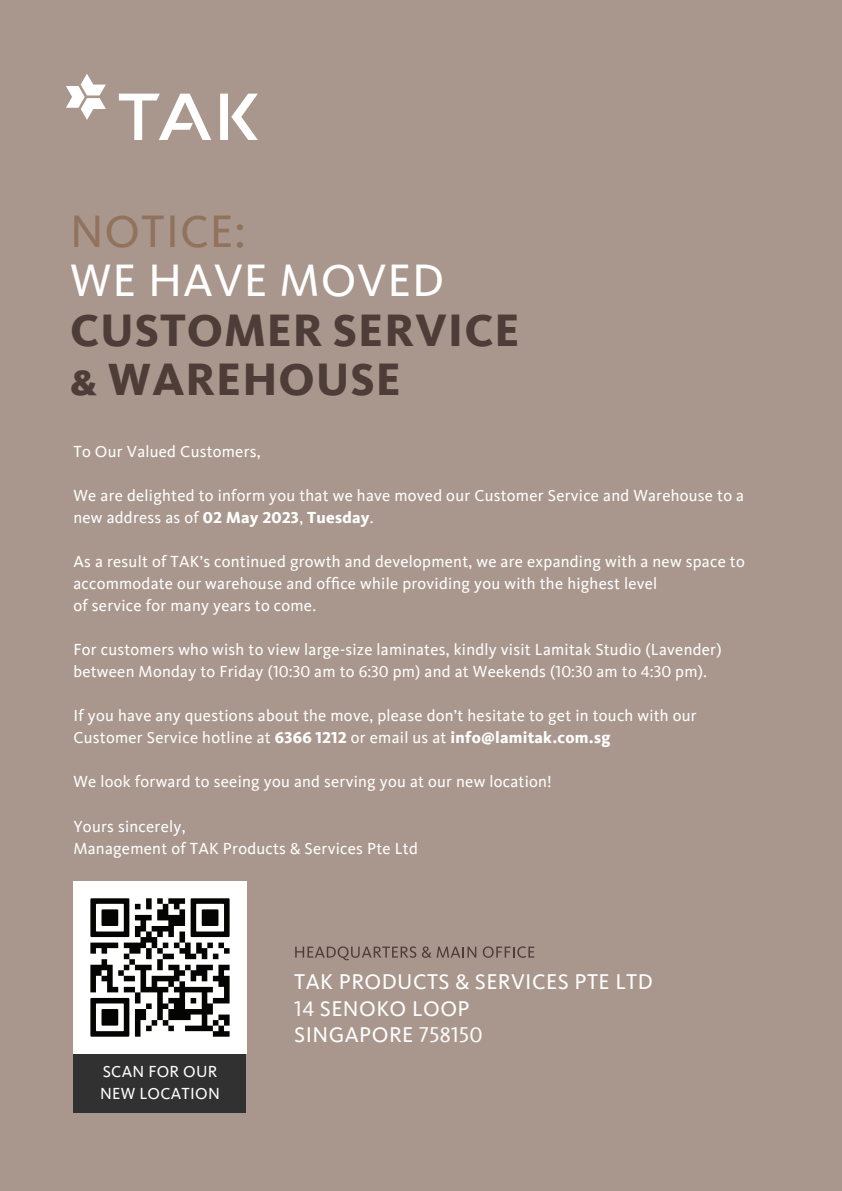
<style>
.page{position:relative;width:842px;height:1191px;background:#a9978d}
.page>*{position:absolute;margin:0;border:0;box-sizing:border-box;transform-origin:0 0}
.t1{font:46.8px/49.5px "Kievit Extrabold SC";letter-spacing:.02em;color:#4e3c38}
.t2{font:46.8px "Kievit";letter-spacing:.02em;color:#fff}
.t3{font:46.8px "Kievit";letter-spacing:.02em;color:#91725c}
.t4{font:22px/26.4px "Kievit";letter-spacing:.02em;color:#fff}
.t5{font:16.5px/22px "Kievit";letter-spacing:.015em;color:#fff}
.s1{font-family:"Kievit Extrabold SC"}
.s2{font-weight:800}
.s3{font-family:"Kievit Book SC"}
.s4{font-family:"Kievit Book SC";color:#fafaf9}
</style>
<div class="page">
<svg style="left:66px;top:74px;width:40px;height:46px"></svg>
<svg style="left:119px;top:94px;width:139px;height:46px"></svg>
<div style="left:74px;top:1053px;width:172px;height:59px;background:#313131"></div>
<img style="left:74px;top:881px;width:172px;height:173px">
<svg style="left:295px;top:946px;width:121px;height:14px"></svg>
<svg style="left:422px;top:946px;width:9px;height:11px"></svg>
<svg style="left:437px;top:946px;width:39px;height:11px"></svg>
<svg style="left:483px;top:946px;width:51px;height:11px"></svg>
<h1 class="t3" style="left:70px;top:205px;width:177px">NOTICE:</h1>
<h1 class="t2" style="left:70px;top:254px;width:375px">WE HAVE MOVED</h1>
<h1 class="t1" style="left:70px;top:305px;width:451px">CUSTOMER SERVICE &amp; WAREHOUSE</h1>
<p class="t5" style="left:73px;top:441px;width:189px">To Our Valued Customers,</p>
<p class="t5" style="left:73px;top:485px;width:672px">We are delighted to inform you that we have moved our Customer Service and Warehouse to a new address as of <span class="s1">02</span> <span class="s2">May</span> <span class="s1">2023</span>, <span class="s2">Tuesday</span>.</p>
<p class="t5" style="left:73px;top:551px;width:673px">As a result of TAK’s continued growth and development, we are expanding with a new space to accommodate our warehouse and office while providing you with the highest level<br>of service for many years to come.</p>
<p class="t5" style="left:73px;top:639px;width:650px">For customers who wish to view large-size laminates, kindly visit Lamitak Studio (Lavender) between Monday to Friday (<span class="s3">10:30</span> am to <span class="s3">6:30</span> pm) and at Weekends (<span class="s3">10:30</span> am to <span class="s3">4:30</span> pm).</p>
<p class="t5" style="left:73px;top:705px;width:625px">If you have any questions about the move, please don’t hesitate to get in touch with our<br>Customer Service hotline at <span class="s1">6366 1212</span> or email us at <span class="s2">info@lamitak.com.sg</span></p>
<p class="t5" style="left:73px;top:771px;width:480px">We look forward to seeing you and serving you at our new location!</p>
<p class="t5" style="left:73px;top:815px;width:346px">Yours sincerely,<br>Management of TAK Products &amp; Services Pte Ltd</p>
<p class="t5" style="left:100px;top:1060px;width:121px">SCAN FOR OUR<br>NEW LOCATION</p>
<h2 class="t4" style="left:294px;top:969px;width:360px">TAK PRODUCTS &amp; SERVICES PTE LTD<br><span class="s4">14</span> SENOKO LOOP<br>SINGAPORE <span class="s4">758150</span></h2>
</div>
